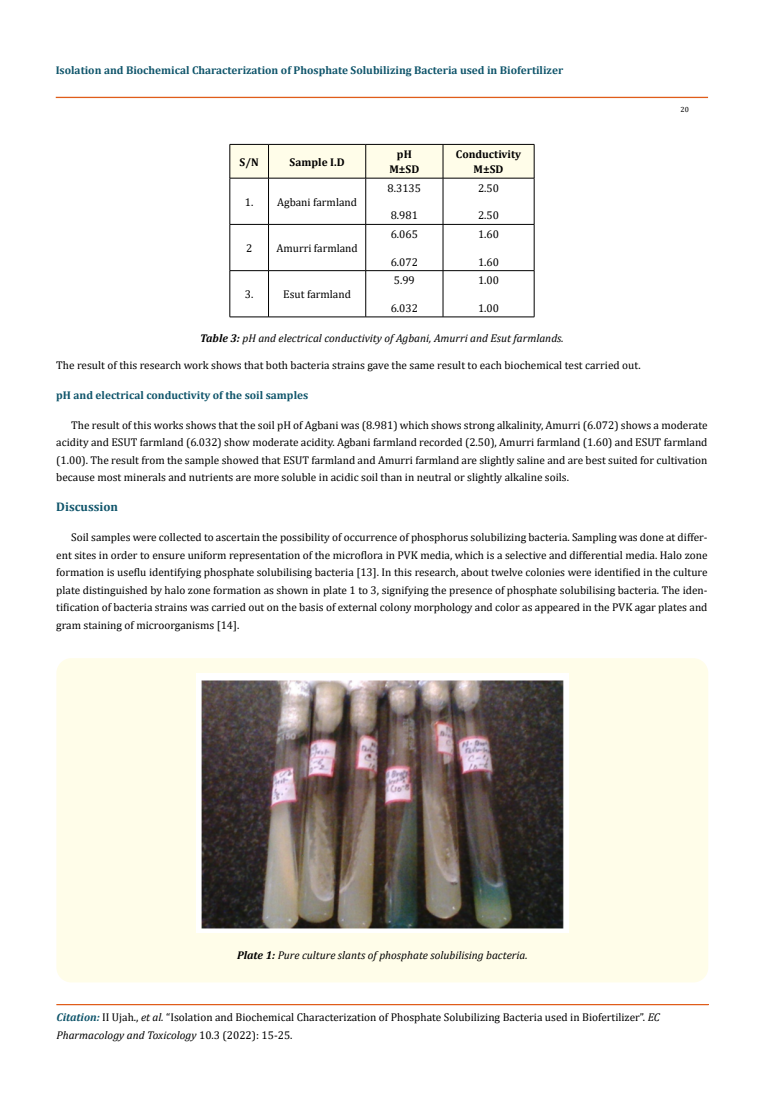
<style>
.page{position:relative;width:764px;height:1110px;background:#fff}
.page>*{position:absolute;margin:0;border:0;box-sizing:border-box;transform-origin:0 0}
.t1{font:700 12.5px "Cambria";color:#0e546a}
.t2{font:11.25px/17.5px "Cambria";color:#000;text-align:justify}
.t3{font:700 11.25px "Cambria";color:#0e546a}
.t4{font:italic 11.25px "Cambria";color:#000}
.t5{font:700 11.25px/15px "Cambria";color:#000;text-align:center}
.t6{font:7.5px "Cambria";color:#000}
.s1{font-weight:700}
.s2{font-weight:700;font-style:italic;color:#0e546a}
.s3{font-style:italic}
</style>
<div class="page">
<div style="left:56px;top:97px;width:651px;height:1px;border:1px solid #e05d1a"></div>
<hr style="left:57px;top:1005px;width:651px;height:1px;background:#e05d1a">
<div style="left:57px;top:1004px;width:651px;height:1px;border:1px solid #e05d1a"></div>
<div style="left:56px;top:658px;width:652px;height:324px;background:#fffde9;border-radius:15px"></div>
<img style="left:196px;top:673px;width:372px;height:259px">
<div style="left:231px;top:145px;width:303px;height:33px;background:#fffde9"></div>
<hr style="left:230px;top:144px;width:38px;height:1px;background:#000">
<hr style="left:230px;top:145px;width:1px;height:33px;background:#000">
<hr style="left:268px;top:144px;width:98px;height:1px;background:#000">
<hr style="left:268px;top:145px;width:1px;height:33px;background:#000">
<hr style="left:366px;top:144px;width:77px;height:1px;background:#000">
<hr style="left:365px;top:145px;width:1px;height:33px;background:#000">
<hr style="left:443px;top:144px;width:91px;height:1px;background:#000">
<hr style="left:443px;top:145px;width:1px;height:33px;background:#000">
<hr style="left:534px;top:145px;width:1px;height:33px;background:#000">
<hr style="left:230px;top:178px;width:38px;height:1px;background:#000">
<hr style="left:230px;top:178px;width:1px;height:46px;background:#000">
<hr style="left:268px;top:178px;width:98px;height:1px;background:#000">
<hr style="left:268px;top:178px;width:1px;height:46px;background:#000">
<hr style="left:366px;top:178px;width:77px;height:1px;background:#000">
<hr style="left:365px;top:178px;width:1px;height:46px;background:#000">
<hr style="left:443px;top:178px;width:91px;height:1px;background:#000">
<hr style="left:443px;top:178px;width:1px;height:46px;background:#000">
<hr style="left:534px;top:178px;width:1px;height:46px;background:#000">
<hr style="left:230px;top:224px;width:38px;height:1px;background:#000">
<hr style="left:230px;top:225px;width:1px;height:46px;background:#000">
<hr style="left:268px;top:224px;width:98px;height:1px;background:#000">
<hr style="left:268px;top:225px;width:1px;height:46px;background:#000">
<hr style="left:366px;top:224px;width:77px;height:1px;background:#000">
<hr style="left:365px;top:225px;width:1px;height:46px;background:#000">
<hr style="left:443px;top:224px;width:91px;height:1px;background:#000">
<hr style="left:443px;top:225px;width:1px;height:46px;background:#000">
<hr style="left:534px;top:225px;width:1px;height:46px;background:#000">
<hr style="left:230px;top:270px;width:38px;height:1px;background:#000">
<hr style="left:230px;top:271px;width:1px;height:46px;background:#000">
<hr style="left:268px;top:270px;width:98px;height:1px;background:#000">
<hr style="left:268px;top:271px;width:1px;height:46px;background:#000">
<hr style="left:366px;top:270px;width:77px;height:1px;background:#000">
<hr style="left:365px;top:271px;width:1px;height:46px;background:#000">
<hr style="left:443px;top:270px;width:91px;height:1px;background:#000">
<hr style="left:443px;top:271px;width:1px;height:46px;background:#000">
<hr style="left:534px;top:271px;width:1px;height:46px;background:#000">
<hr style="left:230px;top:317px;width:38px;height:1px;background:#000">
<hr style="left:268px;top:317px;width:98px;height:1px;background:#000">
<hr style="left:366px;top:317px;width:77px;height:1px;background:#000">
<hr style="left:443px;top:317px;width:91px;height:1px;background:#000">
<p class="t3" style="left:56px;top:63px;width:509px">Isolation and Biochemical Characterization of Phosphate Solubilizing Bacteria used in Biofertilizer</p>
<p class="t5" style="left:240px;top:154px;width:21px">S/N</p>
<p class="t5" style="left:290px;top:154px;width:56px">Sample I.D</p>
<p class="t5" style="left:389px;top:146px;width:31px">pH<br>M±SD</p>
<p class="t5" style="left:456px;top:146px;width:67px">Conductivity<br>M±SD</p>
<p class="t2" style="left:245px;top:193px;width:114px">1. Agbani farmland</p>
<p class="t2" style="left:388px;top:179px;width:35px">8.3135</p>
<p class="t2" style="left:391px;top:207px;width:29px">8.981</p>
<p class="t2" style="left:478px;top:179px;width:23px">2.50</p>
<p class="t2" style="left:478px;top:207px;width:23px">2.50</p>
<p class="t2" style="left:246px;top:239px;width:8px">2</p>
<p class="t2" style="left:276px;top:239px;width:83px">Amurri farmland</p>
<p class="t2" style="left:391px;top:226px;width:29px">6.065</p>
<p class="t2" style="left:391px;top:253px;width:29px">6.072</p>
<p class="t2" style="left:478px;top:226px;width:23px">1.60</p>
<p class="t2" style="left:478px;top:253px;width:23px">1.60</p>
<p class="t2" style="left:394px;top:272px;width:23px">5.99</p>
<p class="t2" style="left:391px;top:299px;width:29px">6.032</p>
<p class="t2" style="left:478px;top:272px;width:23px">1.00</p>
<p class="t2" style="left:478px;top:299px;width:23px">1.00</p>
<p class="t4" style="left:200px;top:330px;width:365px"><span class="s1">Table 3:</span> pH and electrical conductivity of Agbani, Amurri and Esut farmlands.</p>
<p class="t2" style="left:245px;top:286px;width:10px">3.</p>
<p class="t2" style="left:283px;top:286px;width:69px">Esut farmland</p>
<p class="t6" style="left:680px;top:105px;width:10px">20</p>
<p class="t2" style="left:56px;top:356px;width:586px">The result of this research work shows that both bacteria strains gave the same result to each biochemical test carried out.</p>
<p class="t3" style="left:56px;top:387px;width:253px">pH and electrical conductivity of the soil samples</p>
<p class="t2" style="left:56px;top:416px;width:653px;text-indent:15px">The result of this works shows that the soil pH of Agbani was (8.981) which shows strong alkalinity, Amurri (6.072) shows a moderate acidity and ESUT farmland (6.032) show moderate acidity. Agbani farmland recorded (2.50), Amurri farmland (1.60) and ESUT farmland (1.00). The result from the sample showed that ESUT farmland and Amurri farmland are slightly saline and are best suited for cultivation because most minerals and nutrients are more soluble in acidic soil than in neutral or slightly alkaline soils.</p>
<p class="t1" style="left:56px;top:498px;width:63px">Discussion</p>
<p class="t2" style="left:56px;top:529px;width:653px;text-indent:15px">Soil samples were collected to ascertain the possibility of occurrence of phosphorus solubilizing bacteria. Sampling was done at differ&shy;ent sites in order to ensure uniform representation of the microflora in PVK media, which is a selective and differential media. Halo zone formation is useflu identifying phosphate solubilising bacteria [13]. In this research, about twelve colonies were identified in the culture plate distinguished by halo zone formation as shown in plate 1 to 3, signifying the presence of phosphate solubilising bacteria. The iden&shy;tification of bacteria strains was carried out on the basis of external colony morphology and color as appeared in the PVK agar plates and gram staining of microorganisms [14].</p>
<p class="t4" style="left:237px;top:947px;width:292px"><span class="s1">Plate 1:</span> Pure culture slants of phosphate solubilising bacteria.</p>
<p class="t2" style="left:56px;top:1009px;width:605px"><span class="s2">Citation:</span> II Ujah., <span class="s3">et al.</span> “Isolation and Biochemical Characterization of Phosphate Solubilizing Bacteria used in Biofertilizer”. <span class="s3">EC<br>Pharmacology and Toxicology</span> 10.3 (2022): 15-25.</p>
</div>
